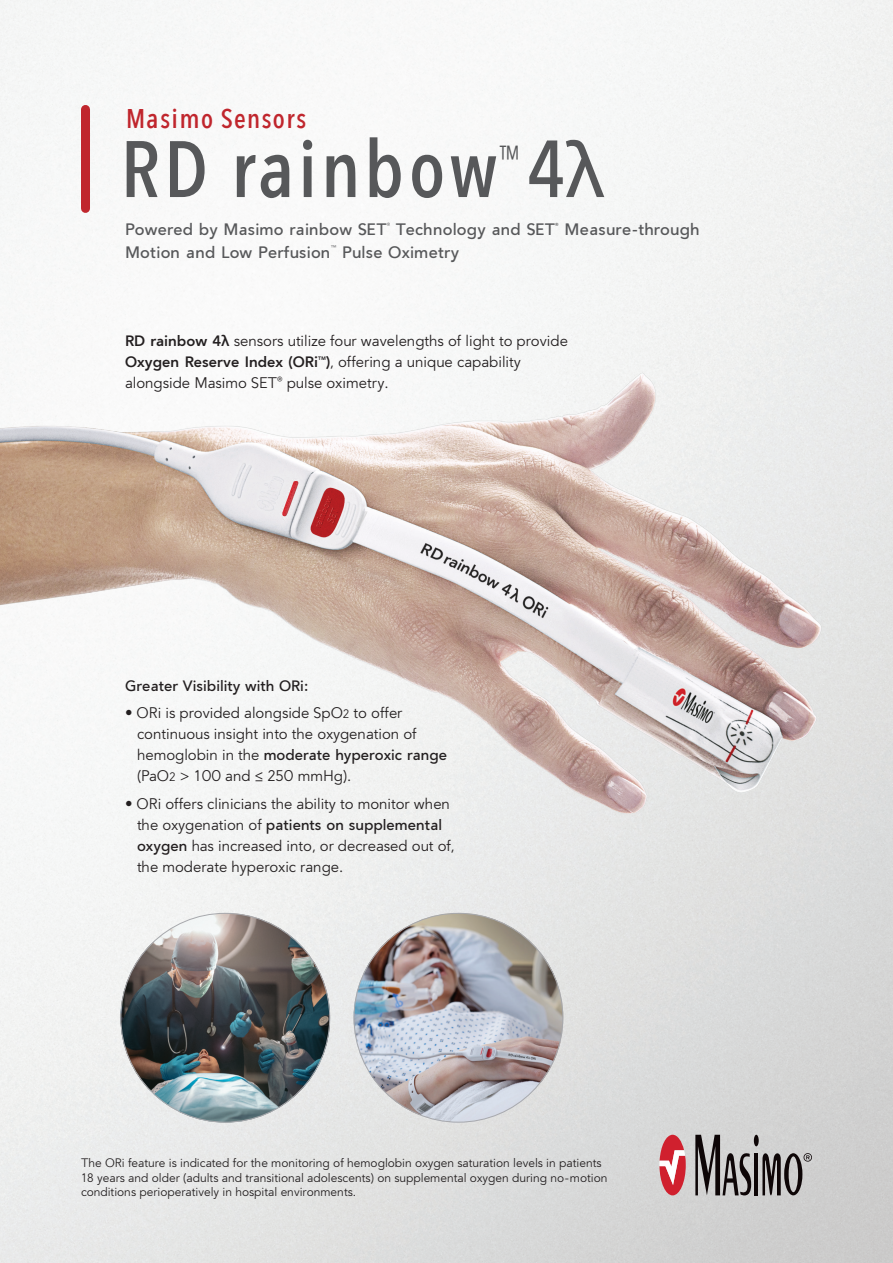
<style>
.page{position:relative;width:893px;height:1263px;background:#fff}
.page>*{position:absolute;margin:0;border:0;box-sizing:border-box;transform-origin:0 0}
.t1{font:81px "Masimo Sans Condensed";letter-spacing:.05em;color:#57585a}
.t2{font:27px "Masimo Sans Condensed";letter-spacing:.05em;color:#c0262d}
.t3{font:600 16.5px/22.5px "Masimo Sans";letter-spacing:.01em;color:#57585a}
.t4{font:15px/21px "Masimo Sans";color:#231f20}
.t5{font:600 15px "Masimo Sans";color:#231f20}
.t6{font:12px/14.4px "Masimo Sans";color:#231f20}
.s1{font-family:"Avenir Next";font-weight:500;font-size:76.5px}
.s2{font-weight:700}
.s3{font-family:"Avenir Next";font-weight:600}
.s4{font-size:12px}
.s5{font-weight:600}
</style>
<div class="page">
<img style="left:0;top:1025px;width:893px;height:238px">
<img style="left:0;top:0;width:893px;height:1025px">
<div style="left:81px;top:109px;width:9px;height:99px;background:#c0262d"></div>
<svg style="left:659px;top:1135px;width:27px;height:60px"></svg>
<hr style="left:754px;top:1153px;width:4px;height:42px;background:#0e0607">
<div style="left:754px;top:1135px;width:5px;height:11px;background:#0e0607;border-radius:50%"></div>
<svg style="left:695px;top:1135px;width:56px;height:60px;background:#868384"></svg>
<svg style="left:762px;top:1151px;width:50px;height:44px;background:#868383"></svg>
<img style="left:120px;top:913px;width:210px;height:209px;border-radius:105px">
<img style="left:354px;top:913px;width:209px;height:209px;border-radius:105px">
<p class="t2" style="left:126px;top:101px;width:182px">Masimo Sensors</p>
<p class="t1" style="left:120px;top:116px;width:486px">RD rainbow<sup>™</sup> 4<span class="s1">λ</span></p>
<p class="t3" style="left:125px;top:218px;width:576px">Powered by Masimo rainbow SET<sup>®</sup> Technology and SET<sup>®</sup> Measure-through<br>Motion and Low Perfusion<sup>™</sup> Pulse Oximetry</p>
<p class="t4" style="left:125px;top:331px;width:444px"><span class="s2">RD rainbow 4</span><span class="s3">λ</span> sensors utilize four wavelengths of light to provide<br><span class="s2">Oxygen Reserve Index (ORi™)</span>, offering a unique capability alongside Masimo SET® pulse oximetry.</p>
<p class="t5" style="left:125px;top:676px;width:185px">Greater Visibility with ORi:</p>
<p class="t4" style="left:137px;top:703px;width:312px;text-indent:-12px">• ORi is provided alongside SpO<span class="s4">2</span> to offer continuous insight into the oxygenation of hemoglobin in the <span class="s5">moderate hyperoxic range </span>(PaO<span class="s4">2</span> &gt; 100 and ≤ 250 mmHg).</p>
<p class="t4" style="left:137px;top:793px;width:319px;text-indent:-12px">• ORi offers clinicians the ability to monitor when the oxygenation of <span class="s5">patients on supplemental oxygen</span> has increased into, or decreased out of, the moderate hyperoxic range.</p>
<p class="t6" style="left:81px;top:1156px;width:528px">The ORi feature is indicated for the monitoring of hemoglobin oxygen saturation levels in patients<br>18 years and older (adults and transitional adolescents) on supplemental oxygen during no-motion conditions perioperatively in hospital environments.</p>
</div>
